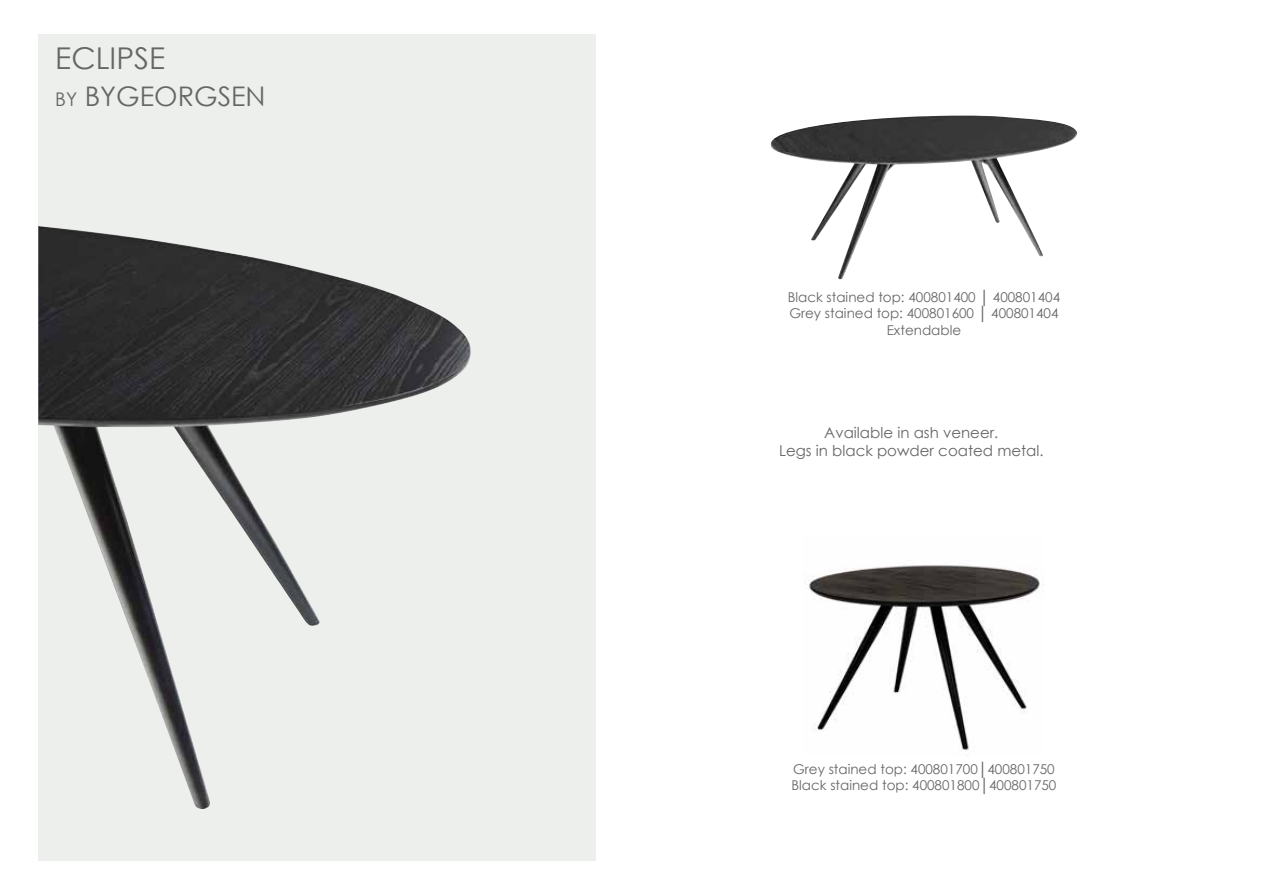
<style>
.page{position:relative;width:1263px;height:893px;background:#fff}
.page>*{position:absolute;margin:0;border:0;box-sizing:border-box;transform-origin:0 0}
.t1{font:30px "Century Gothic";color:#666}
.t2{font:27px "Century Gothic";color:#666}
.t3{font:15px/18px "Century Gothic";color:#666;text-align:center}
.t4{font:13.5px/16.2px "Century Gothic";color:#666;text-align:center}
.s1{font-size:18.9px}
</style>
<div class="page">
<div style="left:38px;top:34px;width:557px;height:826px;background:#ecefeb"></div>
<img style="left:38px;top:226px;width:433px;height:583px">
<img style="left:770px;top:116px;width:307px;height:164px">
<img style="left:804px;top:565px;width:240px;height:186px">
<h1 class="t1" style="left:55px;top:37px;width:111px">ECLIPSE</h1>
<h2 class="t2" style="left:55px;top:78px;width:212px"><span class="s1">by</span> BYGEORGSEN</h2>
<p class="t4" style="left:788px;top:289px;width:274px">Black stained top: 400801400 │ 400801404<br>Grey stained top: 400801600 │ 400801404<br>Extendable</p>
<p class="t3" style="left:779px;top:423px;width:266px">Available in ash veneer.<br>Legs in black powder coated metal.</p>
<p class="t4" style="left:791px;top:761px;width:267px;text-align:left">Grey stained top: 400801700│400801750<br>Black stained top: 400801800│400801750</p>
</div>
